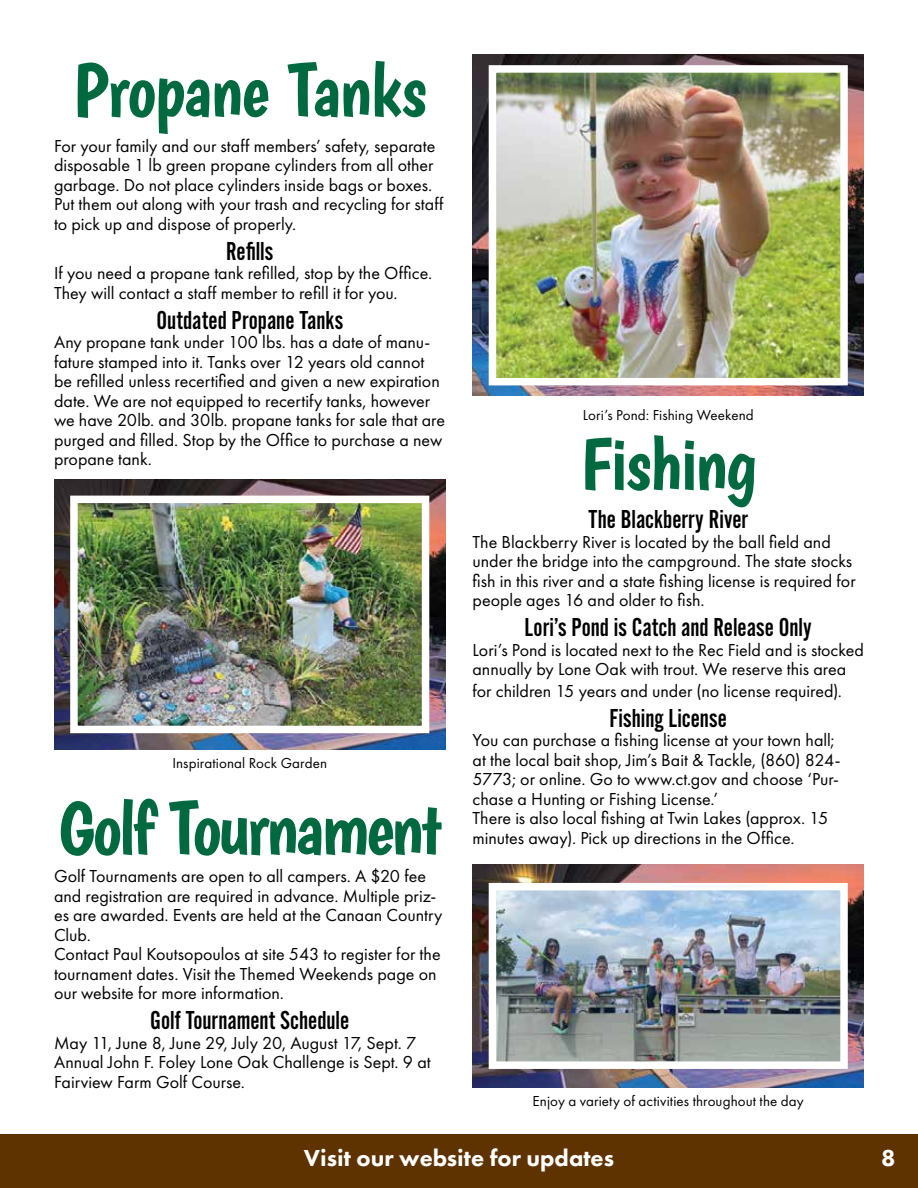
<style>
.page{position:relative;width:918px;height:1188px;background:#fff}
.page>*{position:absolute;margin:0;border:0;box-sizing:border-box;transform-origin:0 0}
.t1{font:75px "Boogaloo";letter-spacing:-.025em;color:#00693f}
.t2{font:27px "Alternate Got No 2 D";color:#000}
.t3{font:800 24px "Futura PT";color:#fff}
.t4{font:18px/19.5px "Futura PT";color:#000}
.t5{font:15px "Futura PT";letter-spacing:.01em;color:#000}
</style>
<div class="page">
<div style="left:0;top:1134px;width:918px;height:54px;background:#5e3300"></div>
<img style="left:472px;top:864px;width:392px;height:223px">
<img style="left:498px;top:892px;width:341px;height:168px">
<div style="left:489px;top:883px;width:359px;height:186px;border:8px solid #fff"></div>
<img style="left:54px;top:479px;width:392px;height:270px">
<img style="left:79px;top:505px;width:341px;height:219px">
<div style="left:70px;top:496px;width:359px;height:237px;border:8px solid #fff"></div>
<img style="left:472px;top:54px;width:392px;height:342px">
<img style="left:498px;top:74px;width:341px;height:302px">
<div style="left:489px;top:65px;width:359px;height:320px;border:8px solid #fff"></div>
<h1 class="t1" style="left:73px;top:45px;width:355px">Propane Tanks</h1>
<p class="t4" style="left:54px;top:136px;width:391px">For your family and our staff members’ safety, separate disposable 1 lb green propane cylinders from all other garbage. Do not place cylinders inside bags or boxes.<br>Put them out along with your trash and recycling for staff to pick up and dispose of properly.</p>
<h2 class="t2" style="left:226px;top:237px;width:49px">Refills</h2>
<p class="t4" style="left:54px;top:263px;width:380px">If you need a propane tank refilled, stop by the Office.<br>They will contact a staff member to refill it for you.</p>
<h2 class="t2" style="left:156px;top:306px;width:188px">Outdated Propane Tanks</h2>
<p class="t4" style="left:54px;top:332px;width:393px">Any propane tank under 100 lbs. has a date of manu&shy;fature stamped into it. Tanks over 12 years old cannot be refilled unless recertified and given a new expiration date. We are not equipped to recertify tanks, however we have 20lb. and 30lb. propane tanks for sale that are purged and filled. Stop by the Office to purchase a new propane tank.</p>
<p class="t5" style="left:172px;top:754px;width:156px">Inspirational Rock Garden</p>
<h1 class="t1" style="left:58px;top:783px;width:385px">Golf Tournament</h1>
<p class="t4" style="left:54px;top:866px;width:390px">Golf Tournaments are open to all campers. A $20 fee and registration are required in advance. Multiple priz&shy;es are awarded. Events are held at the Canaan Country Club.<br>Contact Paul Koutsopoulos at site 543 to register for the tournament dates. Visit the Themed Weekends page on our website for more information.</p>
<h2 class="t2" style="left:150px;top:1006px;width:200px">Golf Tournament Schedule</h2>
<p class="t4" style="left:54px;top:1033px;width:378px">May 11, June 8, June 29, July 20, August 17, Sept. 7<br>Annual John F. Foley Lone Oak Challenge is Sept. 9 at<br>Fairview Farm Golf Course.</p>
<p class="t5" style="left:583px;top:406px;width:172px">Lori’s Pond: Fishing Weekend</p>
<h1 class="t1" style="left:580px;top:418px;width:178px">Fishing</h1>
<h2 class="t2" style="left:589px;top:505px;width:161px">The Blackberry River</h2>
<p class="t4" style="left:472px;top:532px;width:385px">The Blackberry River is located by the ball field and under the bridge into the campground. The state stocks fish in this river and a state fishing license is required for people ages 16 and older to fish.</p>
<h2 class="t2" style="left:525px;top:613px;width:289px">Lori’s Pond is Catch and Release Only</h2>
<p class="t4" style="left:472px;top:640px;width:393px">Lori’s Pond is located next to the Rec Field and is stocked annually by Lone Oak with trout. We reserve this area</p>
<p class="t4" style="left:472px;top:681px;width:371px">for children 15 years and under (no license required).</p>
<h2 class="t2" style="left:609px;top:704px;width:119px">Fishing License</h2>
<p class="t4" style="left:472px;top:730px;width:370px">You can purchase a fishing license at your town hall; at the local bait shop, Jim’s Bait &amp; Tackle, (860) 824- 5773; or online. Go to www.ct.gov and choose ‘Pur&shy;chase a Hunting or Fishing License.’<br>There is also local fishing at Twin Lakes (approx. 15 minutes away). Pick up directions in the Office.</p>
<p class="t5" style="left:533px;top:1092px;width:273px">Enjoy a variety of activities throughout the day</p>
<h3 class="t3" style="left:304px;top:1143px;width:312px">Visit our website for updates</h3>
<h3 class="t3" style="left:881px;top:1143px;width:16px">8</h3>
</div>
